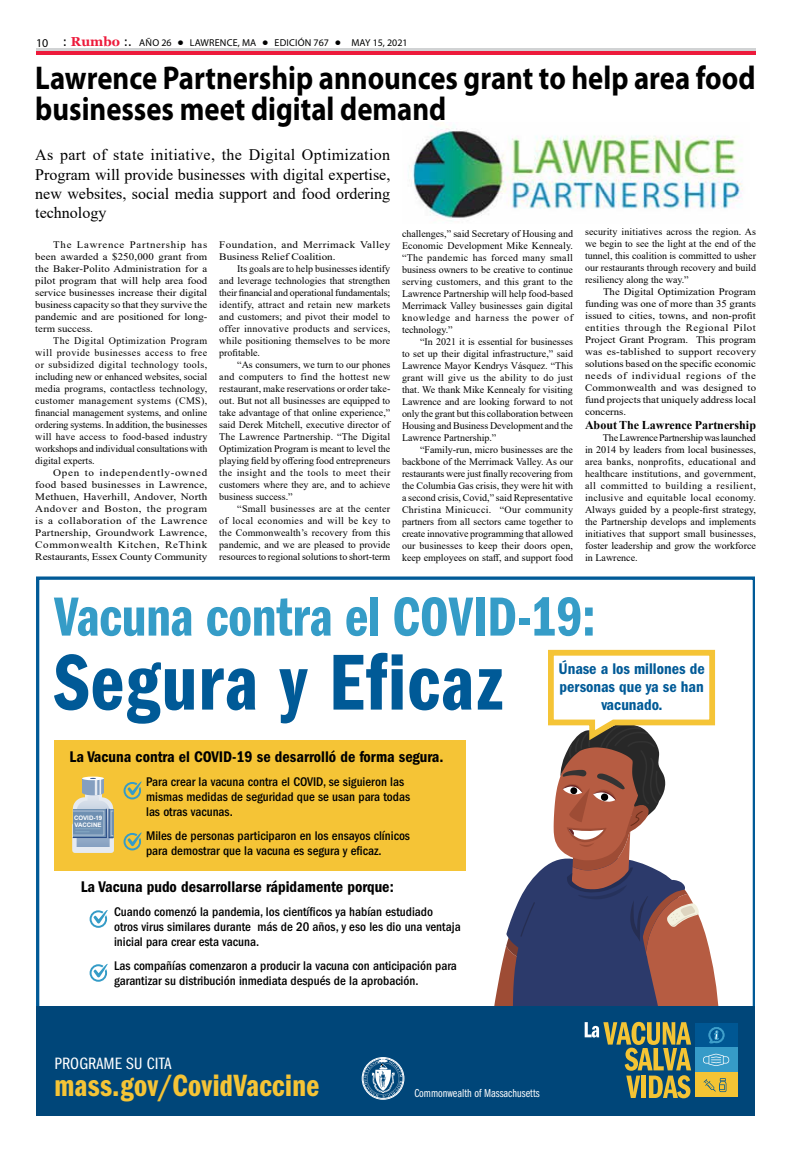
<style>
.page{position:relative;width:792px;height:1152px;background:#fff}
.page>*{position:absolute;margin:0;border:0;box-sizing:border-box;transform-origin:0 0}
.t1{font:82px "Franklin Gothic LT Pro Dm Cm";letter-spacing:.02em;color:#005a97;scale:1.05 1}
.t2{font:57px "Franklin Gothic LT Pro Dm Cm";color:#359cc7;scale:1.05 1}
.t3{font:700 33px/31px "Myriad Pro";color:#000;scale:.87 1}
.t4{font:31.9px "Franklin Gothic LT Pro Dm Cm";letter-spacing:.01em;color:#f5c436;scale:1.05 1}
.t5{font:17px "Franklin Gothic LT Pro Bk Cm";letter-spacing:.01em;color:#fff;scale:1.1 1}
.t6{font:16px/19.2px "Times New Roman";color:#000;text-align:justify}
.t7{font:16px "Franklin Gothic LT Pro Cn Dm";color:#000}
.t8{font:16px/18px "Franklin Gothic LT Pro Cn Dm";color:#005a97;text-align:center}
.t9{font:500 condensed 13px/15px "Franklin Gothic LT Pro";color:#000}
.t10{font:700 12px "Times New Roman";color:#000}
.t11{font:11.9px "Franklin Gothic LT Pro Bk Cm";color:#fff}
.t12{font:10px/12px "Times New Roman";color:#000;text-align:justify}
.t13{font:10px/12px "Times New Roman";color:#000;text-align:justify;scale:1.08 1}
.t14{font:10px/12px "Times New Roman";color:#000;text-align:justify;scale:1.11 1}
.t15{font:10px/12px "Times New Roman";letter-spacing:.035em;color:#000;scale:1.11 1}
.t16{font:10px "Myriad Pro";letter-spacing:.02em;color:#000}
.t17{font:700 6.1px "Arial";color:#fff}
.s1{font-size:12px}
.s2{font-family:"Tahoma";font-size:12px}
.s3{font-family:"Georgia";font-weight:700;font-size:13px;color:#ed1a3b}
.s4{font-family:"Tahoma";font-weight:700;color:#fff}
</style>
<div class="page">
<div style="left:36px;top:50px;width:720px;height:5px;background:#ed1a3b"></div>
<hr style="left:36px;top:48px;width:720px;height:2px;background:#d1d3d4">
<svg style="left:36px;top:576px;width:719px;height:431px"></svg>
<div style="left:36px;top:1007px;width:719px;height:109px;background:#004679"></div>
<div style="left:363px;top:1058px;width:40px;height:41px;border:1px solid #fff;border-radius:50%"></div>
<div style="left:362px;top:1057px;width:42px;height:43px;border:1px solid #fff;border-radius:50%"></div>
<svg style="left:364px;top:1060px;width:38px;height:38px"></svg>
<div style="left:55px;top:740px;width:411px;height:130px;background:#f5c436"></div>
<div style="left:72px;top:823px;width:42px;height:30px;border:5px solid #e5eaf1"></div>
<svg style="left:72px;top:777px;width:42px;height:71px"></svg>
<div style="left:695px;top:1023px;width:42px;height:25px;background:#005793"></div>
<div style="left:695px;top:1047px;width:42px;height:25px;background:#369bc8"></div>
<div style="left:695px;top:1072px;width:42px;height:25px;background:#f4c434"></div>
<svg style="left:486px;top:647px;width:243px;height:451px"></svg>
<svg style="left:124px;top:781px;width:18px;height:18px"></svg>
<svg style="left:124px;top:832px;width:18px;height:18px"></svg>
<svg style="left:90px;top:910px;width:18px;height:18px"></svg>
<svg style="left:90px;top:963px;width:18px;height:19px"></svg>
<img style="left:408px;top:123px;width:335px;height:98px">
<p class="t16" style="left:36px;top:36px;width:373px"><span class="s1">10</span> <span class="s2">:</span> <span class="s3">Rumbo</span> <span class="s2">:.</span> AÑO 26 <span class="s4">•</span> LAWRENCE, MA <span class="s4">•</span> EDICIÓN 767 <span class="s4">•</span> MAY 15, 2021</p>
<h3 class="t3" style="left:35px;top:61px;width:830px">Lawrence Partnership announces grant to help area food businesses meet digital demand</h3>
<h3 class="t6" style="left:35px;top:145px;width:357px">As part of state initiative, the Digital Optimization Program will provide businesses with digital expertise, new websites, social media support and food ordering technology</h3>
<p class="t13" style="left:35px;top:239px;width:161px;text-indent:18px">The Lawrence Partnership has been awarded a $250,000 grant from the Baker-Polito Administration for a pilot program that will help area food service businesses increase their digital business capacity so that they survive the pandemic and are positioned for long&shy;term success.</p>
<p class="t12" style="left:35px;top:335px;width:174px;text-indent:18px">The Digital Optimization Program will provide businesses access to free or subsidized digital technology tools, including new or enhanced websites, social media programs, contactless technology, customer management systems (CMS), financial management systems, and online ordering systems. In addition, the businesses will have access to food-based industry workshops and individual consultations with digital experts.</p>
<p class="t14" style="left:35px;top:467px;width:157px;text-indent:18px">Open to independently-owned food based businesses in Lawrence, Methuen, Haverhill, Andover, North Andover and Boston, the program is a collaboration of the Lawrence Partnership, Groundwork Lawrence, Commonwealth Kitchen, ReThink Restaurants, Essex County Community</p>
<p class="t15" style="left:219px;top:239px;width:156px">Foundation, and Merrimack Valley<br>Business Relief Coalition.</p>
<p class="t12" style="left:219px;top:263px;width:173px;text-indent:18px">Its goals are to help businesses identify and leverage technologies that strengthen their financial and operational fundamentals; identify, attract and retain new markets and customers; and pivot their model to offer innovative products and services, while positioning themselves to be more profitable.</p>
<p class="t12" style="left:219px;top:359px;width:173px;text-indent:18px">“As consumers, we turn to our phones and computers to find the hottest new restaurant, make reservations or order take&shy;out. But not all businesses are equipped to take advantage of that online experience,” said Derek Mitchell, executive director of The Lawrence Partnership. “The Digital Optimization Program is meant to level the playing field by offering food entrepreneurs the insight and the tools to meet their customers where they are, and to achieve business success.”</p>
<p class="t12" style="left:219px;top:503px;width:173px;text-indent:18px">“Small businesses are at the center of local economies and will be key to the Commonwealth’s recovery from this pandemic, and we are pleased to provide resources to regional solutions to short-term</p>
<p class="t12" style="left:402px;top:227px;width:173px">challenges,” said Secretary of Housing and Economic Development Mike Kennealy. “The pandemic has forced many small business owners to be creative to continue serving customers, and this grant to the Lawrence Partnership will help food-based Merrimack Valley businesses gain digital knowledge and harness the power of technology.”</p>
<p class="t12" style="left:402px;top:335px;width:173px;text-indent:18px">“In 2021 it is essential for businesses to set up their digital infrastructure,” said Lawrence Mayor Kendrys Vásquez. “This grant will give us the ability to do just that. We thank Mike Kennealy for visiting Lawrence and are looking forward to not only the grant but this collaboration between Housing and Business Development and the Lawrence Partnership.”</p>
<p class="t12" style="left:402px;top:443px;width:173px;text-indent:18px">“Family-run, micro businesses are the backbone of the Merrimack Valley. As our restaurants were just finally recovering from the Columbia Gas crisis, they were hit with a second crisis, Covid,” said Representative Christina Minicucci. “Our community partners from all sectors came together to create innovative programming that allowed our businesses to keep their doors open, keep employees on staff, and support food</p>
<p class="t12" style="left:585px;top:225px;width:173px">security initiatives across the region. As we begin to see the light at the end of the tunnel, this coalition is committed to usher our restaurants through recovery and build resiliency along the way.”</p>
<p class="t13" style="left:585px;top:285px;width:160px;text-indent:18px">The Digital Optimization Program funding was one of more than 35 grants issued to cities, towns, and non-profit entities through the Regional Pilot Project Grant Program. This program was es-tablished to support recovery solutions based on the specific economic needs of individual regions of the Commonwealth and was designed to fund projects that uniquely address local concerns.</p>
<p class="t10" style="left:585px;top:417px;width:173px">About The Lawrence Partnership</p>
<p class="t12" style="left:585px;top:432px;width:173px;text-indent:18px">The Lawrence Partnership was launched in 2014 by leaders from local businesses, area banks, nonprofits, educational and healthcare institutions, and government, all committed to building a resilient, inclusive and equitable local economy.<br>Always guided by a people-first strategy, the Partnership develops and implements initiatives that support small businesses, foster leadership and grow the workforce in Lawrence.</p>
<h2 class="t2" style="left:54px;top:585px;width:517px">Vacuna contra el COVID-19:</h2>
<h1 class="t1" style="left:54px;top:637px;width:430px">Segura y Eficaz</h1>
<h3 class="t8" style="left:559px;top:660px;width:148px">Únase a los millones de personas que ya se han vacunado.</h3>
<h3 class="t7" style="left:70px;top:748px;width:376px">La Vacuna contra el COVID-19 se desarrolló de forma segura.</h3>
<h3 class="t9" style="left:146px;top:775px;width:266px">Para crear la vacuna contra el COVID, se siguieron las mismas medidas de seguridad que se usan para todas las otras vacunas.</h3>
<h3 class="t9" style="left:146px;top:829px;width:265px">Miles de personas participaron en los ensayos clínicos para demostrar que la vacuna es segura y eficaz.</h3>
<p class="t17" style="left:74px;top:814px;width:30px">COVID-19</p>
<p class="t17" style="left:74px;top:820px;width:29px">VACCINE</p>
<h3 class="t7" style="left:81px;top:877px;width:314px">La Vacuna pudo desarrollarse rápidamente porque:</h3>
<h3 class="t9" style="left:114px;top:904px;width:348px">Cuando comenzó la pandemia, los científicos ya habían estudiado otros virus similares durante más de 20 años, y eso les dio una ventaja inicial para crear esta vacuna.</h3>
<h3 class="t9" style="left:114px;top:958px;width:344px">Las compañías comenzaron a producir la vacuna con anticipación para garantizar su distribución inmediata después de la aprobación.</h3>
<h3 class="t5" style="left:55px;top:1054px;width:108px">PROGRAME SU CITA</h3>
<h3 class="t4" style="left:55px;top:1068px;width:253px">mass.gov/CovidVaccine</h3>
<p class="t11" style="left:414px;top:1087px;width:127px">Commonwealth of Massachusetts</p>
</div>
